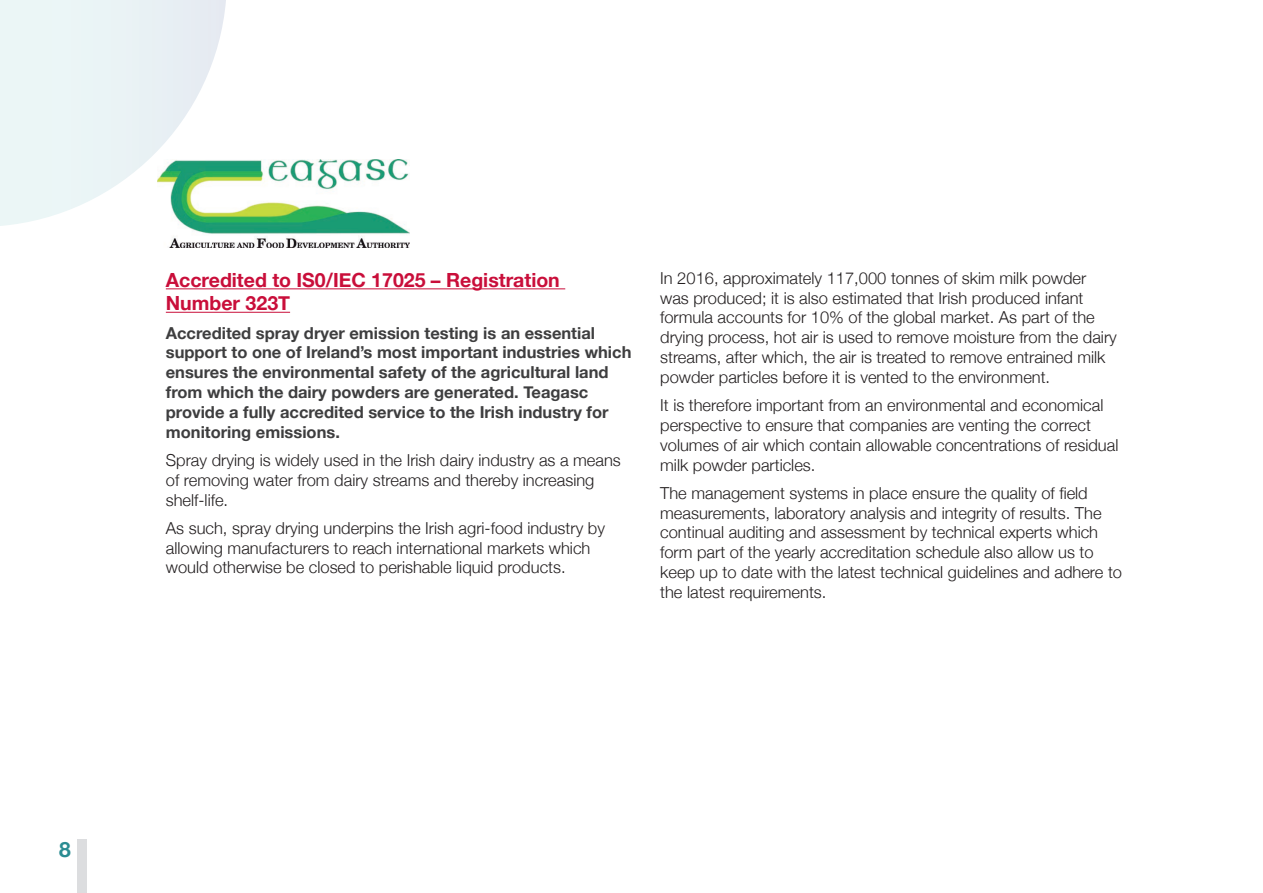
<style>
.page{position:relative;width:1263px;height:893px;background:#fff}
.page>*{position:absolute;margin:0;border:0;box-sizing:border-box;transform-origin:0 0}
.t1{font:700 21px "Helvetica Neue";color:#2a8c92}
.t2{font:700 19.5px/23.4px "Helvetica Neue";color:#c90e3a}
.t3{font:300 16.5px/19.8px "Helvetica Neue";color:#231f20}
.t4{font:700 16.5px/19.8px "Helvetica Neue";color:#3e3e3f}
</style>
<div class="page">
<svg style="left:0;top:0;width:226px;height:226px"></svg>
<hr style="left:166px;top:288px;width:399px;height:1px;background:#c90e3a">
<hr style="left:166px;top:312px;width:124px;height:1px;background:#c90e3a">
<div style="left:77px;top:839px;width:10px;height:54px;background:#dcdddf"></div>
<img style="left:157px;top:159px;width:253px;height:89px">
<p class="t2" style="left:166px;top:269px;width:395px">Accredited to IS0/IEC 17025 – Registration<br>Number 323T</p>
<p class="t4" style="left:166px;top:323px;width:467px">Accredited spray dryer emission testing is an essential support to one of Ireland’s most important industries which ensures the environmental safety of the agricultural land from which the dairy powders are generated. Teagasc provide a fully accredited service to the Irish industry for monitoring emissions.</p>
<p class="t3" style="left:166px;top:449px;width:457px">Spray drying is widely used in the Irish dairy industry as a means of removing water from dairy streams and thereby increasing shelf-life.</p>
<p class="t3" style="left:166px;top:517px;width:441px">As such, spray drying underpins the Irish agri-food industry by allowing manufacturers to reach international markets which would otherwise be closed to perishable liquid products.</p>
<p class="t3" style="left:660px;top:267px;width:458px">In 2016, approximately 117,000 tonnes of skim milk powder was produced; it is also estimated that Irish produced infant formula accounts for 10% of the global market. As part of the drying process, hot air is used to remove moisture from the dairy streams, after which, the air is treated to remove entrained milk powder particles before it is vented to the environment.</p>
<p class="t3" style="left:660px;top:394px;width:460px">It is therefore important from an environmental and economical perspective to ensure that companies are venting the correct volumes of air which contain allowable concentrations of residual milk powder particles.</p>
<p class="t3" style="left:660px;top:482px;width:463px">The management systems in place ensure the quality of field measurements, laboratory analysis and integrity of results. The continual auditing and assessment by technical experts which form part of the yearly accreditation schedule also allow us to keep up to date with the latest technical guidelines and adhere to the latest requirements.</p>
<p class="t1" style="left:59px;top:833px;width:13px">8</p>
</div>
